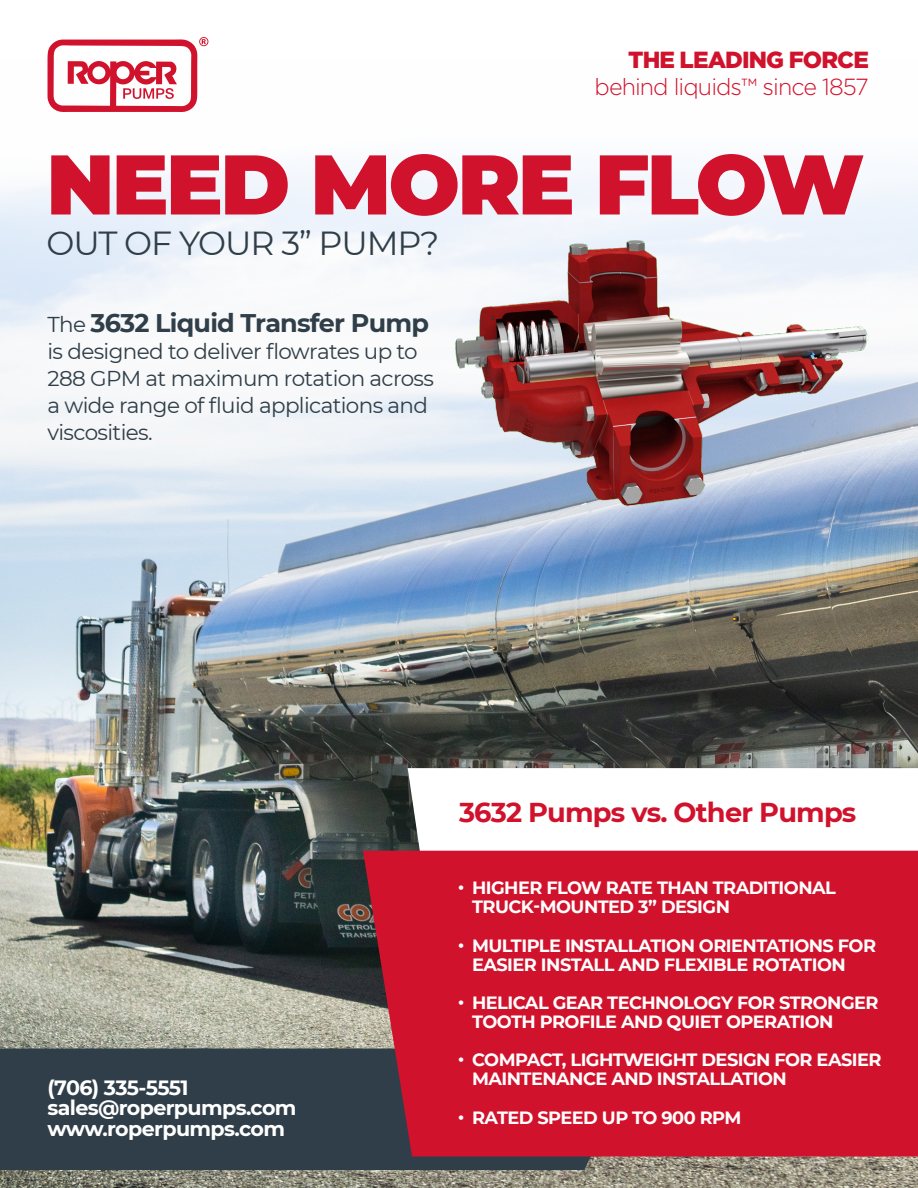
<style>
.page{position:relative;width:918px;height:1188px;background:#fff}
.page>*{position:absolute;margin:0;border:0;box-sizing:border-box;transform-origin:0 0}
.t1{font:900 84.45px "Montserrat";letter-spacing:-.03em;color:#d1122c}
.t2{font:33.3px "Montserrat";letter-spacing:-.03em;color:#2f3e48}
.t3{font:700 27.3px "Montserrat";letter-spacing:-.03em;color:#d1122c}
.t4{font:700 25.5px "Montserrat";letter-spacing:-.03em;color:#2f3e48}
.t5{font:300 23.25px "Gotham";letter-spacing:-.04em;color:#d1122c}
.t6{font:900 23.25px "Gotham";letter-spacing:-.04em;color:#d1122c}
.t7{font:21.45px/27px "Montserrat";letter-spacing:-.03em;color:#2f3e48}
.t8{font:700 20.7px "Montserrat";letter-spacing:-.03em;color:#fff}
.t9{font:700 17.7px/19px "Montserrat";letter-spacing:-.03em;color:#fff}
.s1{font-weight:400;font-size:21.45px}
</style>
<div class="page">
<img style="left:0;top:59px;width:918px;height:1129px">
<div style="left:368px;top:741px;width:550px;height:385px;background:#231f20;opacity:.75"></div>
<svg style="left:408px;top:768px;width:510px;height:83px"></svg>
<svg style="left:48px;top:37px;width:160px;height:75px"></svg>
<div style="left:0;top:1049px;width:643px;height:121px;background:#2f3e48"></div>
<div style="left:363px;top:851px;width:555px;height:306px;background:#d1122c"></div>
<img style="left:450px;top:235px;width:419px;height:273px">
<p class="t6" style="left:628px;top:44px;width:242px">THE LEADING FORCE</p>
<p class="t5" style="left:595px;top:72px;width:276px">behind liquids™ since 1857</p>
<p class="t1" style="left:46px;top:121px;width:819px">NEED MORE FLOW</p>
<p class="t2" style="left:46px;top:220px;width:395px">OUT OF YOUR 3” PUMP?</p>
<p class="t4" style="left:48px;top:305px;width:383px"><span class="s1">The</span> 3632 Liquid Transfer Pump</p>
<p class="t7" style="left:48px;top:337px;width:388px">is designed to deliver flowrates up to<br>288 GPM at maximum rotation across a wide range of fluid applications and viscosities.</p>
<p class="t8" style="left:48px;top:1073px;width:143px">(706) 335-5551</p>
<p class="t8" style="left:48px;top:1093px;width:251px">sales@roperpumps.com</p>
<p class="t8" style="left:48px;top:1114px;width:239px">www.roperpumps.com</p>
<p class="t3" style="left:459px;top:793px;width:399px">3632 Pumps vs. Other Pumps</p>
<p class="t9" style="left:472px;top:877px;width:365px;text-indent:-14px">• HIGHER FLOW RATE THAN TRADITIONAL<br>TRUCK-MOUNTED 3” DESIGN</p>
<p class="t9" style="left:472px;top:935px;width:406px;text-indent:-14px">• MULTIPLE INSTALLATION ORIENTATIONS FOR<br>EASIER INSTALL AND FLEXIBLE ROTATION</p>
<p class="t9" style="left:472px;top:992px;width:408px;text-indent:-14px">• HELICAL GEAR TECHNOLOGY FOR STRONGER<br>TOOTH PROFILE AND QUIET OPERATION</p>
<p class="t9" style="left:472px;top:1049px;width:411px;text-indent:-14px">• COMPACT, LIGHTWEIGHT DESIGN FOR EASIER<br>MAINTENANCE AND INSTALLATION</p>
<p class="t9" style="left:458px;top:1107px;width:285px">• RATED SPEED UP TO 900 RPM</p>
</div>
